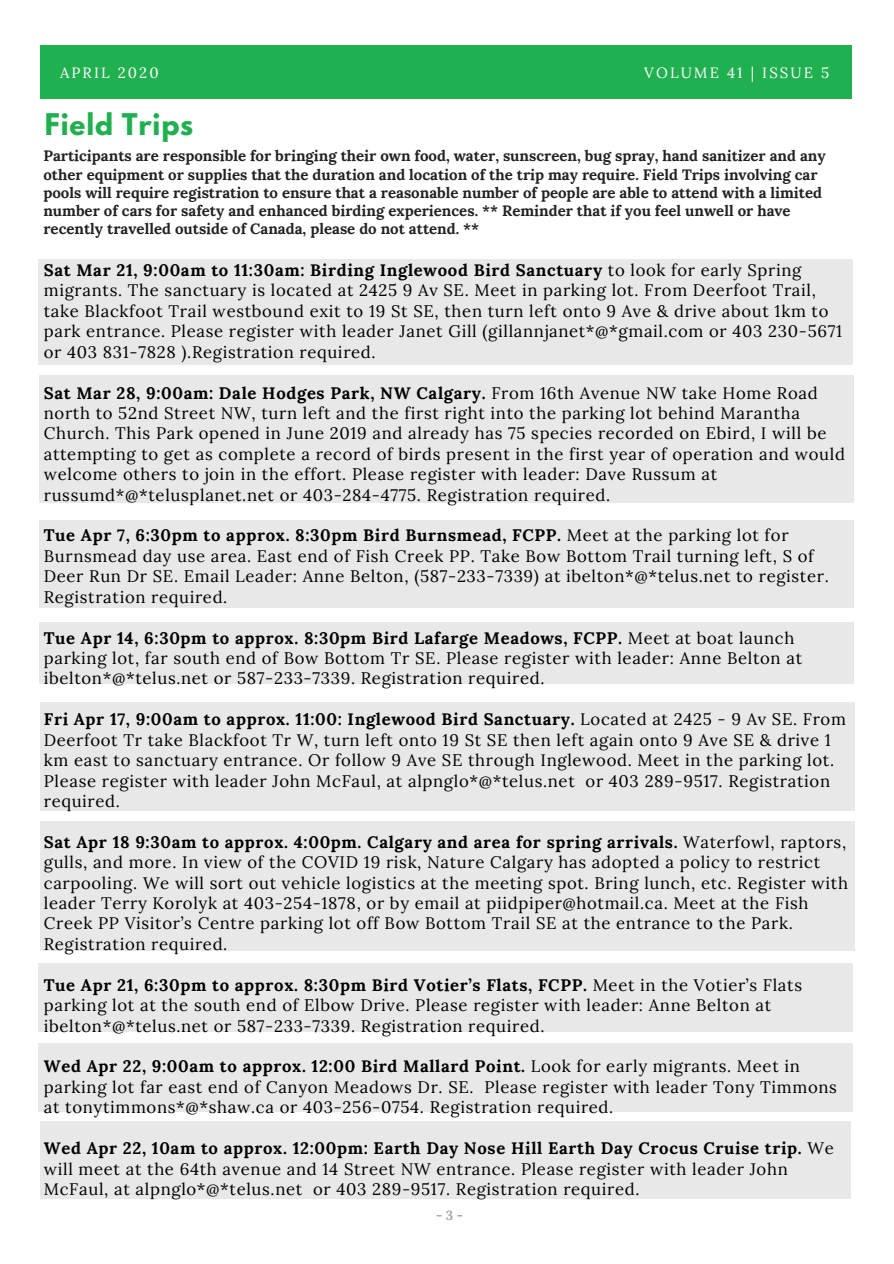
<style>
.page{position:relative;width:894px;height:1264px;background:#fff}
.page>*{position:absolute;margin:0;border:0;box-sizing:border-box;transform-origin:0 0}
.t1{font:700 26.55px "League Spartan";letter-spacing:.03em;color:#20b050}
.t2{font:16.65px/20.4px "Lora";letter-spacing:.04em;color:#000}
.t3{font:700 15px/18px "Lora";color:#222}
.t4{font:14.85px "Lora";letter-spacing:.14em;color:#fff}
.t5{font:700 13.2px "Lora";color:#a8a8a8}
.s1{font-weight:700}
</style>
<div class="page">
<div style="left:41px;top:45px;width:810px;height:53px;background:#20b050"></div>
<div style="left:38px;top:259px;width:814px;height:106px;background:#e8e8e8"></div>
<div style="left:39px;top:622px;width:814px;height:62px;background:#e8e8e8"></div>
<div style="left:40px;top:702px;width:814px;height:108px;background:#e8e8e8"></div>
<div style="left:40px;top:821px;width:814px;height:130px;background:#e8e8e8"></div>
<div style="left:38px;top:963px;width:814px;height:69px;background:#e8e8e8"></div>
<div style="left:38px;top:1043px;width:814px;height:69px;background:#e8e8e8"></div>
<div style="left:39px;top:375px;width:814px;height:127px;background:#e8e8e8"></div>
<div style="left:39px;top:520px;width:814px;height:88px;background:#e8e8e8"></div>
<div style="left:41px;top:1121px;width:809px;height:77px;background:#e8e8e8"></div>
<p class="t4" style="left:60px;top:63px;width:100px">APRIL 2020</p>
<p class="t4" style="left:644px;top:63px;width:186px">VOLUME 41 | ISSUE 5</p>
<h1 class="t1" style="left:45px;top:111px;width:150px">Field Trips</h1>
<p class="t3" style="left:43px;top:147px;width:783px">Participants are responsible for bringing their own food, water, sunscreen, bug spray, hand sanitizer and any other equipment or supplies that the duration and location of the trip may require. Field Trips involving car pools will require registration to ensure that a reasonable number of people are able to attend with a limited number of cars for safety and enhanced birding experiences. ** Reminder that if you feel unwell or have recently travelled outside of Canada, please do not attend. **</p>
<p class="t2" style="left:44px;top:260px;width:799px"><span class="s1">Sat Mar 21, 9:00am to 11:30am: Birding Inglewood Bird Sanctuary</span> to look for early Spring migrants. The sanctuary is located at 2425 9 Av SE. Meet in parking lot. From Deerfoot Trail, take Blackfoot Trail westbound exit to 19 St SE, then turn left onto 9 Ave &amp; drive about 1km to park entrance. Please register with leader Janet Gill (gillannjanet*@*gmail.com or 403 230-5671 or 403 831-7828 ).Registration required.</p>
<p class="t2" style="left:44px;top:382px;width:802px"><span class="s1">Sat Mar 28, 9:00am: Dale Hodges Park, NW Calgary.</span> From 16th Avenue NW take Home Road north to 52nd Street NW, turn left and the first right into the parking lot behind Marantha Church. This Park opened in June 2019 and already has 75 species recorded on Ebird, I will be attempting to get as complete a record of birds present in the first year of operation and would welcome others to join in the effort. Please register with leader: Dave Russum at russumd*@*telusplanet.net or 403-284-4775. Registration required.</p>
<p class="t2" style="left:44px;top:525px;width:786px"><span class="s1">Tue Apr 7, 6:30pm to approx. 8:30pm Bird Burnsmead, FCPP.</span> Meet at the parking lot for Burnsmead day use area. East end of Fish Creek PP. Take Bow Bottom Trail turning left, S of Deer Run Dr SE. Email Leader: Anne Belton, (587-233-7339) at ibelton*@*telus.net to register.<br>Registration required.</p>
<p class="t2" style="left:44px;top:627px;width:759px"><span class="s1">Tue Apr 14, 6:30pm to approx. 8:30pm Bird Lafarge Meadows, FCPP.</span> Meet at boat launch parking lot, far south end of Bow Bottom Tr SE. Please register with leader: Anne Belton at ibelton*@*telus.net or 587-233-7339. Registration required.</p>
<p class="t2" style="left:44px;top:709px;width:803px"><span class="s1">Fri Apr 17, 9:00am to approx. 11:00: Inglewood Bird Sanctuary.</span> Located at 2425 - 9 Av SE. From Deerfoot Tr take Blackfoot Tr W, turn left onto 19 St SE then left again onto 9 Ave SE &amp; drive 1 km east to sanctuary entrance. Or follow 9 Ave SE through Inglewood. Meet in the parking lot.<br>Please register with leader John McFaul, at alpnglo*@*telus.net or 403 289-9517. Registration required.</p>
<p class="t2" style="left:44px;top:831px;width:805px"><span class="s1">Sat Apr 18 9:30am to approx. 4:00pm. Calgary and area for spring arrivals.</span> Waterfowl, raptors, gulls, and more. In view of the COVID 19 risk, Nature Calgary has adopted a policy to restrict carpooling. We will sort out vehicle logistics at the meeting spot. Bring lunch, etc. Register with leader Terry Korolyk at 403-254-1878, or by email at piidpiper@hotmail.ca. Meet at the Fish Creek PP Visitor’s Centre parking lot off Bow Bottom Trail SE at the entrance to the Park.<br>Registration required.</p>
<p class="t2" style="left:44px;top:974px;width:759px"><span class="s1">Tue Apr 21, 6:30pm to approx. 8:30pm Bird Votier’s Flats, FCPP.</span> Meet in the Votier’s Flats parking lot at the south end of Elbow Drive. Please register with leader: Anne Belton at ibelton*@*telus.net or 587-233-7339. Registration required.</p>
<p class="t2" style="left:44px;top:1056px;width:794px"><span class="s1">Wed Apr 22, 9:00am to approx. 12:00 Bird Mallard Point.</span> Look for early migrants. Meet in parking lot far east end of Canyon Meadows Dr. SE. Please register with leader Tony Timmons at tonytimmons*@*shaw.ca or 403-256-0754. Registration required.</p>
<p class="t2" style="left:44px;top:1137px;width:791px"><span class="s1">Wed Apr 22, 10am to approx. 12:00pm: Earth Day Nose Hill Earth Day Crocus Cruise trip.</span> We will meet at the 64th avenue and 14 Street NW entrance. Please register with leader John<br>McFaul, at alpnglo*@*telus.net or 403 289-9517. Registration required.</p>
<p class="t5" style="left:436px;top:1206px;width:28px">- 3 -</p>
</div>
